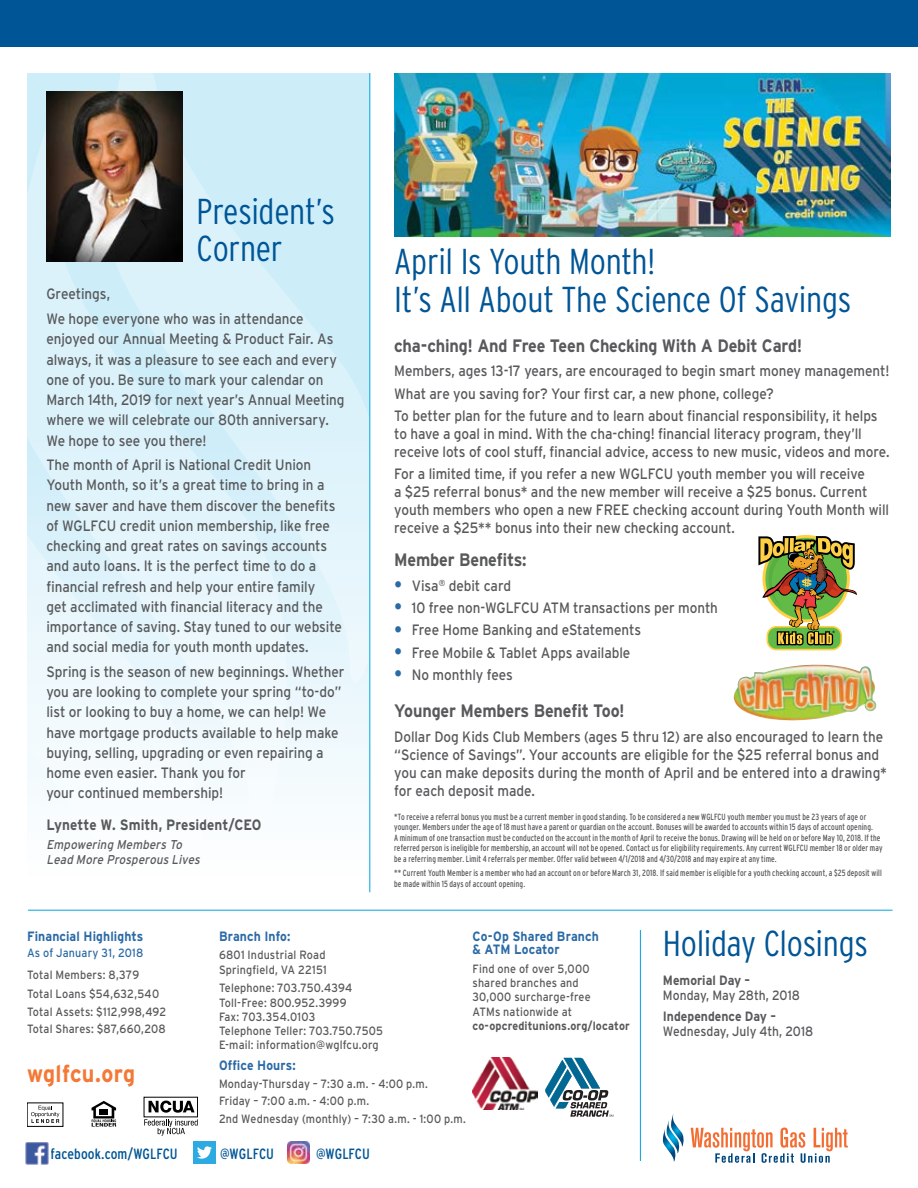
<style>
.page{position:relative;width:918px;height:1188px;background:#fff}
.page>*{position:absolute;margin:0;border:0;box-sizing:border-box;transform-origin:0 0}
.t1{font:300 condensed 36px/37.5px "Interstate";letter-spacing:-.01em;color:#005596}
.t2{font:700 24px "Interstate";letter-spacing:.01em;color:#f47836;scale:.9 1}
.t3{font:700 18px "Interstate";letter-spacing:-.01em;color:#58595b;scale:.9 1}
.t4{font:15px/20.2px "Interstate";letter-spacing:-.005em;color:#58595b;scale:.9 1}
.t5{font:700 15px "Interstate";color:#58595b;scale:.9 1}
.t6{font:condensed 14.85px "Interstate";color:#005596}
.t7{font:700 13.5px/13.5px "Interstate";letter-spacing:.01em;color:#2a6aa6;scale:.9 1}
.t8{font:13.5px "Interstate";color:#58595b;scale:.9 1}
.t9{font:700 13.5px "Interstate";color:#58595b;scale:.9 1}
.t10{font:italic 12.75px/15px "Interstate";color:#58595b;scale:.9 1}
.t11{font:12px/14.2px "Interstate";letter-spacing:.015em;color:#58595b;scale:.9 1}
.t12{font:700 12px "Interstate";letter-spacing:.015em;color:#58595b;scale:.9 1}
.t13{font:12px "Interstate";letter-spacing:.015em;color:#2a6aa6;scale:.9 1}
.t14{font:condensed 9px/10.5px "Interstate";letter-spacing:.015em;color:#58595b;scale:.9 1}
.t15{font:3px "Univers";color:#000}
.s1{font-size:21px;color:#2a6aa6}
</style>
<div class="page">
<svg style="left:27px;top:76px;width:311px;height:711px"></svg>
<svg style="left:74px;top:73px;width:295px;height:692px;background:#d8f0f9"></svg>
<svg style="left:27px;top:264px;width:228px;height:523px;fill:#e0f4fb"></svg>
<img style="left:25px;top:1142px;width:24px;height:23px">
<div style="left:193px;top:1141px;width:23px;height:23px;background:#2caae1"></div>
<svg style="left:197px;top:1146px;width:15px;height:13px"></svg>
<img style="left:287px;top:1141px;width:23px;height:23px">
<svg style="left:92px;top:1101px;width:24px;height:26px"></svg>
<div style="left:27px;top:1103px;width:36px;height:24px;border:1px solid #000"></div>
<svg style="left:31px;top:1106px;width:28px;height:17px"></svg>
<svg style="left:149px;top:1101px;width:46px;height:12px"></svg>
<svg style="left:144px;top:1119px;width:54px;height:17px"></svg>
<img style="left:472px;top:1057px;width:66px;height:52px">
<svg style="left:545px;top:1058px;width:68px;height:59px"></svg>
<div style="left:0;top:0;width:918px;height:47px;background:#005596"></div>
<hr style="left:640px;top:930px;width:1px;height:231px;background:#00a4e3">
<svg style="left:663px;top:1114px;width:185px;height:49px"></svg>
<hr style="left:28px;top:910px;width:865px;height:1px;background:#00a4e3">
<img style="left:46px;top:92px;width:137px;height:169px">
<hr style="left:369px;top:73px;width:1px;height:819px;background:#00a4e3">
<img style="left:394px;top:73px;width:497px;height:164px">
<img style="left:733px;top:665px;width:144px;height:56px">
<svg style="left:767px;top:626px;width:75px;height:24px"></svg>
<div style="left:768px;top:628px;width:72px;height:21px;background:linear-gradient(to right,#71bd46,#5bba46);border-radius:8px"></div>
<svg style="left:758px;top:536px;width:99px;height:109px"></svg>
<h1 class="t1" style="left:197px;top:192px;width:140px">President’s<br>Corner</h1>
<p class="t4" style="left:46px;top:282px;width:287px;line-height:24.6px">Greetings,<br>We hope everyone who was in attendance</p>
<p class="t4" style="left:46px;top:329px;width:333px">enjoyed our Annual Meeting &amp; Product Fair. As always, it was a pleasure to see each and every one of you. Be sure to mark your calendar on March 14th, 2019 for next year’s Annual Meeting where we will celebrate our 80th anniversary.<br>We hope to see you there!</p>
<p class="t4" style="left:46px;top:455px;width:330px">The month of April is National Credit Union Youth Month, so it’s a great time to bring in a new saver and have them discover the benefits of WGLFCU credit union membership, like free checking and great rates on savings accounts and auto loans. It is the perfect time to do a financial refresh and help your entire family<br>get acclimated with financial literacy and the importance of saving. Stay tuned to our website and social media for youth month updates.</p>
<p class="t4" style="left:46px;top:661px;width:333px">Spring is the season of new beginnings. Whether you are looking to complete your spring “to-do” list or looking to buy a home, we can help! We have mortgage products available to help make buying, selling, upgrading or even repairing a home even easier. Thank you for<br>your continued membership!</p>
<p class="t5" style="left:46px;top:816px;width:241px">Lynette W. Smith, President/CEO</p>
<p class="t10" style="left:46px;top:837px;width:175px">Empowering Members To<br>Lead More Prosperous Lives</p>
<h1 class="t1" style="left:394px;top:243px;width:459px">April Is Youth Month!<br>It’s All About The Science Of Savings</h1>
<p class="t3" style="left:394px;top:335px;width:455px">cha-ching! And Free Teen Checking With A Debit Card!</p>
<p class="t4" style="left:394px;top:360px;width:552px;line-height:22.4px">Members, ages 13-17 years, are encouraged to begin smart money management!<br>What are you saving for? Your first car, a new phone, college?<br>To better plan for the future and to learn about financial responsibility, it helps</p>
<p class="t4" style="left:394px;top:424px;width:552px;line-height:18px">to have a goal in mind. With the cha-ching! financial literacy program, they’ll receive lots of cool stuff, financial advice, access to new music, videos and more.</p>
<p class="t4" style="left:394px;top:465px;width:551px;line-height:18px">For a limited time, if you refer a new WGLFCU youth member you will receive<br>a $25 referral bonus* and the new member will receive a $25 bonus. Current youth members who open a new FREE checking account during Youth Month will receive a $25** bonus into their new checking account.</p>
<p class="t3" style="left:394px;top:550px;width:149px">Member Benefits:</p>
<p class="t4" style="left:394px;top:575px;width:132px"><span class="s1">•</span> Visa<sup>®</sup> debit card</p>
<p class="t4" style="left:394px;top:597px;width:361px"><span class="s1">•</span> 10 free non-WGLFCU ATM transactions per month</p>
<p class="t4" style="left:394px;top:620px;width:276px"><span class="s1">•</span> Free Home Banking and eStatements</p>
<p class="t4" style="left:394px;top:642px;width:264px"><span class="s1">•</span> Free Mobile &amp; Tablet Apps available</p>
<p class="t4" style="left:394px;top:664px;width:133px"><span class="s1">•</span> No monthly fees</p>
<p class="t15" style="left:832px;top:631px;width:4px">®</p>
<p class="t3" style="left:394px;top:701px;width:258px">Younger Members Benefit Too!</p>
<p class="t4" style="left:394px;top:727px;width:549px;line-height:18px">Dollar Dog Kids Club Members (ages 5 thru 12) are also encouraged to learn the “Science of Savings”. Your accounts are eligible for the $25 referral bonus and you can make deposits during the month of April and be entered into a drawing* for each deposit made.</p>
<p class="t14" style="left:394px;top:811px;width:544px">*To receive a referral bonus you must be a current member in good standing. To be considered a new WGLFCU youth member you must be 23 years of age or younger. Members under the age of 18 must have a parent or guardian on the account. Bonuses will be awarded to accounts within 15 days of account opening.<br>A minimum of one transaction must be conducted on the account in the month of April to receive the bonus. Drawing will be held on or before May 10, 2018. If the referred person is ineligible for membership, an account will not be opened. Contact us for eligibility requirements. Any current WGLFCU member 18 or older may be a referring member. Limit 4 referrals per member. Offer valid between 4/1/2018 and 4/30/2018 and may expire at any time.</p>
<p class="t14" style="left:394px;top:868px;width:543px">** Current Youth Member is a member who had an account on or before March 31, 2018. If said member is eligible for a youth checking account, a $25 deposit will be made within 15 days of account opening.</p>
<p class="t7" style="left:27px;top:929px;width:131px">Financial Highlights</p>
<p class="t13" style="left:27px;top:946px;width:131px">As of January 31, 2018</p>
<p class="t11" style="left:27px;top:965px;width:148px;line-height:19.4px">Total Members: 8,379<br>Total Loans $54,632,540</p>
<p class="t11" style="left:27px;top:1003px;width:156px;line-height:17.1px">Total Assets: $112,998,492<br>Total Shares: $87,660,208</p>
<h2 class="t2" style="left:27px;top:1060px;width:122px">wglfcu.org</h2>
<p class="t7" style="left:219px;top:929px;width:81px">Branch Info:</p>
<p class="t11" style="left:219px;top:948px;width:121px">6801 Industrial Road<br>Springfield, VA 22151</p>
<p class="t11" style="left:219px;top:981px;width:184px">Telephone: 703.750.4394<br>Toll-Free: 800.952.3999<br>Fax: 703.354.0103<br>Telephone Teller: 703.750.7505<br>E-mail: information@wglfcu.org</p>
<p class="t7" style="left:219px;top:1059px;width:87px">Office Hours:</p>
<p class="t11" style="left:219px;top:1075px;width:276px;line-height:17.5px">Monday-Thursday – 7:30 a.m. - 4:00 p.m.<br>Friday – 7:00 a.m. - 4:00 p.m.<br>2nd Wednesday (monthly) – 7:30 a.m. - 1:00 p.m.</p>
<p class="t7" style="left:472px;top:929px;width:142px">Co-Op Shared Branch &amp; ATM Locator</p>
<p class="t11" style="left:472px;top:962px;width:133px">Find one of over 5,000 shared branches and<br>30,000 surcharge-free<br>ATMs nationwide at</p>
<p class="t12" style="left:472px;top:1019px;width:176px">co-opcreditunions.org/locator</p>
<p class="t6" style="left:51px;top:1145px;width:129px">facebook.com/WGLFCU</p>
<p class="t6" style="left:220px;top:1145px;width:55px">@WGLFCU</p>
<p class="t6" style="left:316px;top:1145px;width:55px">@WGLFCU</p>
<h1 class="t1" style="left:663px;top:924px;width:206px">Holiday Closings</h1>
<p class="t9" style="left:663px;top:972px;width:99px">Memorial Day –</p>
<p class="t8" style="left:663px;top:987px;width:154px">Monday, May 28th, 2018</p>
<p class="t9" style="left:663px;top:1009px;width:127px">Independence Day –</p>
<p class="t8" style="left:663px;top:1024px;width:169px">Wednesday, July 4th, 2018</p>
</div>
